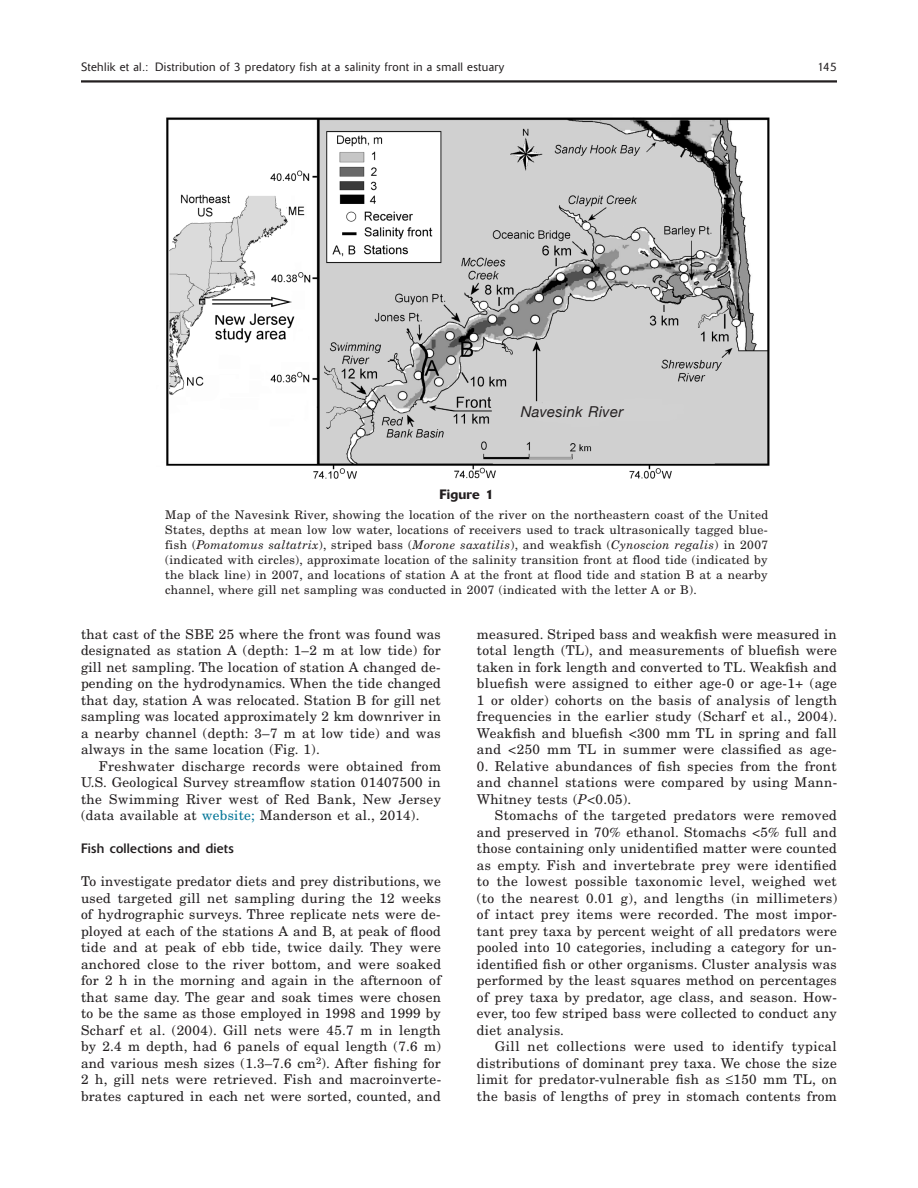
<style>
.page{position:relative;width:918px;height:1188px;background:#fff}
.page>*{position:absolute;margin:0;border:0;box-sizing:border-box;transform-origin:0 0}
.t1{font:italic 15px "Helvetica Neue";letter-spacing:.02em;color:#231f20}
.t2{font:13.5px/16.5px "New Century Schlbk";letter-spacing:.02em;color:#231f20;text-align:justify}
.t3{font:13.5px "Delta";letter-spacing:.02em;color:#231f20}
.t4{font:500 13.5px "Delta";letter-spacing:.02em;color:#231f20}
.t5{font:12px/15px "New Century Schlbk";letter-spacing:.025em;color:#231f20;text-align:justify}
.t6{font:300 12px "Delta BQ";letter-spacing:.03em;color:#231f20}
.s1{font-style:italic}
.s2{color:#007496}
</style>
<div class="page">
<hr style="left:81px;top:80px;width:756px;height:3px;background:#231f20">
<img style="left:166px;top:117px;width:604px;height:362px">
<p class="t6" style="left:81px;top:60px;width:425px">Stehlik et al.: Distribution of 3 predatory fish at a salinity front in a small estuary</p>
<p class="t6" style="left:818px;top:60px;width:21px">145</p>
<p class="t1" style="left:521px;top:403px;width:104px">Navesink River</p>
<p class="t4" style="left:439px;top:486px;width:56px">Figure 1</p>
<p class="t5" style="left:165px;top:507px;width:604px">Map of the Navesink River, showing the location of the river on the northeastern coast of the United States, depths at mean low low water, locations of receivers used to track ultrasonically tagged blue&shy;fish (<span class="s1">Pomatomus saltatrix</span>), striped bass (<span class="s1">Morone saxatilis</span>), and weakfish (<span class="s1">Cynoscion regalis</span>) in 2007 (indicated with circles), approximate location of the salinity transition front at flood tide (indicated by the black line) in 2007, and locations of station A at the front at flood tide and station B at a nearby channel, where gill net sampling was conducted in 2007 (indicated with the letter A or B).</p>
<p class="t2" style="left:81px;top:626px;width:362px">that cast of the SBE 25 where the front was found was designated as station A (depth: 1–2 m at low tide) for gill net sampling. The location of station A changed de&shy;pending on the hydrodynamics. When the tide changed that day, station A was relocated. Station B for gill net sampling was located approximately 2 km downriver in a nearby channel (depth: 3–7 m at low tide) and was always in the same location (Fig. 1).</p>
<p class="t2" style="left:81px;top:758px;width:362px;text-indent:18px">Freshwater discharge records were obtained from U.S. Geological Survey streamflow station 01407500 in the Swimming River west of Red Bank, New Jersey (data available at <span class="s2">website;</span> Manderson et al., 2014).</p>
<p class="t3" style="left:81px;top:840px;width:154px">Fish collections and diets</p>
<p class="t2" style="left:81px;top:873px;width:362px">To investigate predator diets and prey distributions, we used targeted gill net sampling during the 12 weeks of hydrographic surveys. Three replicate nets were de&shy;ployed at each of the stations A and B, at peak of flood tide and at peak of ebb tide, twice daily. They were anchored close to the river bottom, and were soaked for 2 h in the morning and again in the afternoon of that same day. The gear and soak times were chosen to be the same as those employed in 1998 and 1999 by Scharf et al. (2004). Gill nets were 45.7 m in length by 2.4 m depth, had 6 panels of equal length (7.6 m) and various mesh sizes (1.3–7.6 cm<sup>2</sup>). After fishing for 2 h, gill nets were retrieved. Fish and macroinverte&shy;brates captured in each net were sorted, counted, and</p>
<p class="t2" style="left:477px;top:626px;width:362px">measured. Striped bass and weakfish were measured in total length (TL), and measurements of bluefish were taken in fork length and converted to TL. Weakfish and bluefish were assigned to either age-0 or age-1+ (age 1 or older) cohorts on the basis of analysis of length frequencies in the earlier study (Scharf et al., 2004).<br>Weakfish and bluefish &lt;300 mm TL in spring and fall and &lt;250 mm TL in summer were classified as age-</p>
<p class="t2" style="left:477px;top:758px;width:362px">0. Relative abundances of fish species from the front and channel stations were compared by using Mann-Whitney tests (<span class="s1">P</span>&lt;0.05).</p>
<p class="t2" style="left:477px;top:807px;width:362px;text-indent:18px">Stomachs of the targeted predators were removed and preserved in 70% ethanol. Stomachs &lt;5% full and those containing only unidentified matter were counted as empty. Fish and invertebrate prey were identified to the lowest possible taxonomic level, weighed wet (to the nearest 0.01 g), and lengths (in millimeters) of intact prey items were recorded. The most impor&shy;tant prey taxa by percent weight of all predators were pooled into 10 categories, including a category for un&shy;identified fish or other organisms. Cluster analysis was performed by the least squares method on percentages of prey taxa by predator, age class, and season. How&shy;ever, too few striped bass were collected to conduct any diet analysis.</p>
<p class="t2" style="left:477px;top:1038px;width:362px;text-indent:18px">Gill net collections were used to identify typical distributions of dominant prey taxa. We chose the size limit for predator-vulnerable fish as ≤150 mm TL, on the basis of lengths of prey in stomach contents from</p>
</div>
